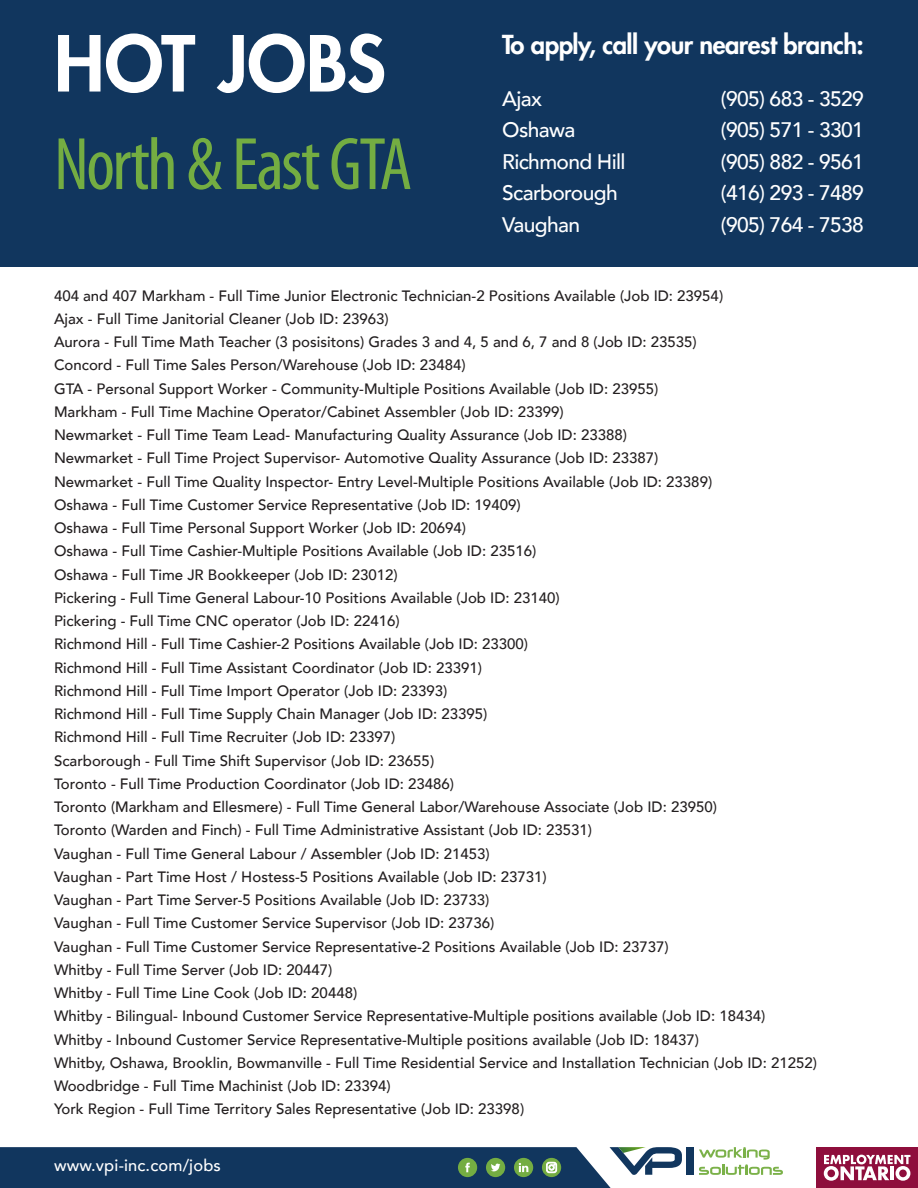
<style>
.page{position:relative;width:918px;height:1188px;background:#fff}
.page>*{position:absolute;margin:0;border:0;box-sizing:border-box;transform-origin:0 0}
.Headline{font:condensed 75px "Myriad Pro";letter-spacing:-.035em;color:#74ad42}
.t1{font:800 75px "Futura Std";letter-spacing:-.005em;color:#fff}
.t2{font:800 25.5px "Futura Std";letter-spacing:-.02em;color:#fff}
.t3{font:500 21px "Avenir";letter-spacing:-.03em;color:#fff}
.t4{font:500 16.5px "Avenir";letter-spacing:.01em;color:#fff}
.t5{font:500 15px "Avenir";color:#231f20}
</style>
<div class="page">
<div style="left:0;top:0;width:918px;height:267px;background:#11365e"></div>
<div style="left:816px;top:1147px;width:102px;height:41px;background:#8e0e3c"></div>
<svg style="left:824px;top:1155px;width:86px;height:26px"></svg>
<div style="left:686px;top:1147px;width:7px;height:28px;background:#11365e"></div>
<svg style="left:699px;top:1147px;width:84px;height:28px"></svg>
<svg style="left:0;top:1147px;width:682px;height:41px;background:#2d4f6d"></svg>
<p class="t1" style="left:54px;top:16px;width:333px">HOT JOBS</p>
<p class="Headline" style="left:54px;top:119px;width:360px">North &amp; East GTA</p>
<p class="t2" style="left:502px;top:28px;width:363px">To apply, call your nearest branch:</p>
<p class="t3" style="left:502px;top:80px;width:41px">Ajax</p>
<p class="t3" style="left:721px;top:80px;width:145px">(905) 683 - 3529</p>
<p class="t3" style="left:502px;top:112px;width:75px">Oshawa</p>
<p class="t3" style="left:721px;top:112px;width:145px">(905) 571 - 3301</p>
<p class="t3" style="left:502px;top:143px;width:125px">Richmond Hill</p>
<p class="t3" style="left:721px;top:143px;width:145px">(905) 882 - 9561</p>
<p class="t3" style="left:502px;top:175px;width:117px">Scarborough</p>
<p class="t3" style="left:721px;top:175px;width:145px">(416) 293 - 7489</p>
<p class="t3" style="left:502px;top:206px;width:79px">Vaughan</p>
<p class="t3" style="left:721px;top:206px;width:145px">(905) 764 - 7538</p>
<p class="t5" style="left:54px;top:282px;width:671px">404 and 407 Markham - Full Time Junior Electronic Technician-2 Positions Available (Job ID: 23954)</p>
<p class="t5" style="left:54px;top:306px;width:336px">Ajax - Full Time Janitorial Cleaner (Job ID: 23963)</p>
<p class="t5" style="left:54px;top:329px;width:644px">Aurora - Full Time Math Teacher (3 posisitons) Grades 3 and 4, 5 and 6, 7 and 8 (Job ID: 23535)</p>
<p class="t5" style="left:54px;top:352px;width:413px">Concord - Full Time Sales Person/Warehouse (Job ID: 23484)</p>
<p class="t5" style="left:54px;top:375px;width:606px">GTA - Personal Support Worker - Community-Multiple Positions Available (Job ID: 23955)</p>
<p class="t5" style="left:54px;top:399px;width:511px">Markham - Full Time Machine Operator/Cabinet Assembler (Job ID: 23399)</p>
<p class="t5" style="left:54px;top:422px;width:574px">Newmarket - Full Time Team Lead- Manufacturing Quality Assurance (Job ID: 23388)</p>
<p class="t5" style="left:54px;top:445px;width:606px">Newmarket - Full Time Project Supervisor- Automotive Quality Assurance (Job ID: 23387)</p>
<p class="t5" style="left:54px;top:468px;width:660px">Newmarket - Full Time Quality Inspector- Entry Level-Multiple Positions Available (Job ID: 23389)</p>
<p class="t5" style="left:54px;top:492px;width:468px">Oshawa - Full Time Customer Service Representative (Job ID: 19409)</p>
<p class="t5" style="left:54px;top:515px;width:413px">Oshawa - Full Time Personal Support Worker (Job ID: 20694)</p>
<p class="t5" style="left:54px;top:538px;width:484px">Oshawa - Full Time Cashier-Multiple Positions Available (Job ID: 23516)</p>
<p class="t5" style="left:54px;top:561px;width:345px">Oshawa - Full Time JR Bookkeeper (Job ID: 23012)</p>
<p class="t5" style="left:54px;top:585px;width:507px">Pickering - Full Time General Labour-10 Positions Available (Job ID: 23140)</p>
<p class="t5" style="left:54px;top:608px;width:347px">Pickering - Full Time CNC operator (Job ID: 22416)</p>
<p class="t5" style="left:54px;top:631px;width:476px">Richmond Hill - Full Time Cashier-2 Positions Available (Job ID: 23300)</p>
<p class="t5" style="left:54px;top:654px;width:429px">Richmond Hill - Full Time Assistant Coordinator (Job ID: 23391)</p>
<p class="t5" style="left:54px;top:678px;width:395px">Richmond Hill - Full Time Import Operator (Job ID: 23393)</p>
<p class="t5" style="left:54px;top:701px;width:435px">Richmond Hill - Full Time Supply Chain Manager (Job ID: 23395)</p>
<p class="t5" style="left:54px;top:724px;width:343px">Richmond Hill - Full Time Recruiter (Job ID: 23397)</p>
<p class="t5" style="left:54px;top:747px;width:382px">Scarborough - Full Time Shift Supervisor (Job ID: 23655)</p>
<p class="t5" style="left:54px;top:771px;width:402px">Toronto - Full Time Production Coordinator (Job ID: 23486)</p>
<p class="t5" style="left:54px;top:794px;width:664px">Toronto (Markham and Ellesmere) - Full Time General Labor/Warehouse Associate (Job ID: 23950)</p>
<p class="t5" style="left:54px;top:817px;width:540px">Toronto (Warden and Finch) - Full Time Administrative Assistant (Job ID: 23531)</p>
<p class="t5" style="left:54px;top:840px;width:437px">Vaughan - Full Time General Labour / Assembler (Job ID: 21453)</p>
<p class="t5" style="left:54px;top:864px;width:494px">Vaughan - Part Time Host / Hostess-5 Positions Available (Job ID: 23731)</p>
<p class="t5" style="left:54px;top:887px;width:437px">Vaughan - Part Time Server-5 Positions Available (Job ID: 23733)</p>
<p class="t5" style="left:54px;top:910px;width:442px">Vaughan - Full Time Customer Service Supervisor (Job ID: 23736)</p>
<p class="t5" style="left:54px;top:933px;width:616px">Vaughan - Full Time Customer Service Representative-2 Positions Available (Job ID: 23737)</p>
<p class="t5" style="left:54px;top:957px;width:280px">Whitby - Full Time Server (Job ID: 20447)</p>
<p class="t5" style="left:54px;top:980px;width:305px">Whitby - Full Time Line Cook (Job ID: 20448)</p>
<p class="t5" style="left:54px;top:1003px;width:713px">Whitby - Bilingual- Inbound Customer Service Representative-Multiple positions available (Job ID: 18434)</p>
<p class="t5" style="left:54px;top:1026px;width:646px">Whitby - Inbound Customer Service Representative-Multiple positions available (Job ID: 18437)</p>
<p class="t5" style="left:54px;top:1050px;width:764px">Whitby, Oshawa, Brooklin, Bowmanville - Full Time Residential Service and Installation Technician (Job ID: 21252)</p>
<p class="t5" style="left:54px;top:1073px;width:338px">Woodbridge - Full Time Machinist (Job ID: 23394)</p>
<p class="t5" style="left:54px;top:1096px;width:472px">York Region - Full Time Territory Sales Representative (Job ID: 23398)</p>
<p class="t4" style="left:54px;top:1151px;width:168px">www.vpi-inc.com/jobs</p>
</div>
